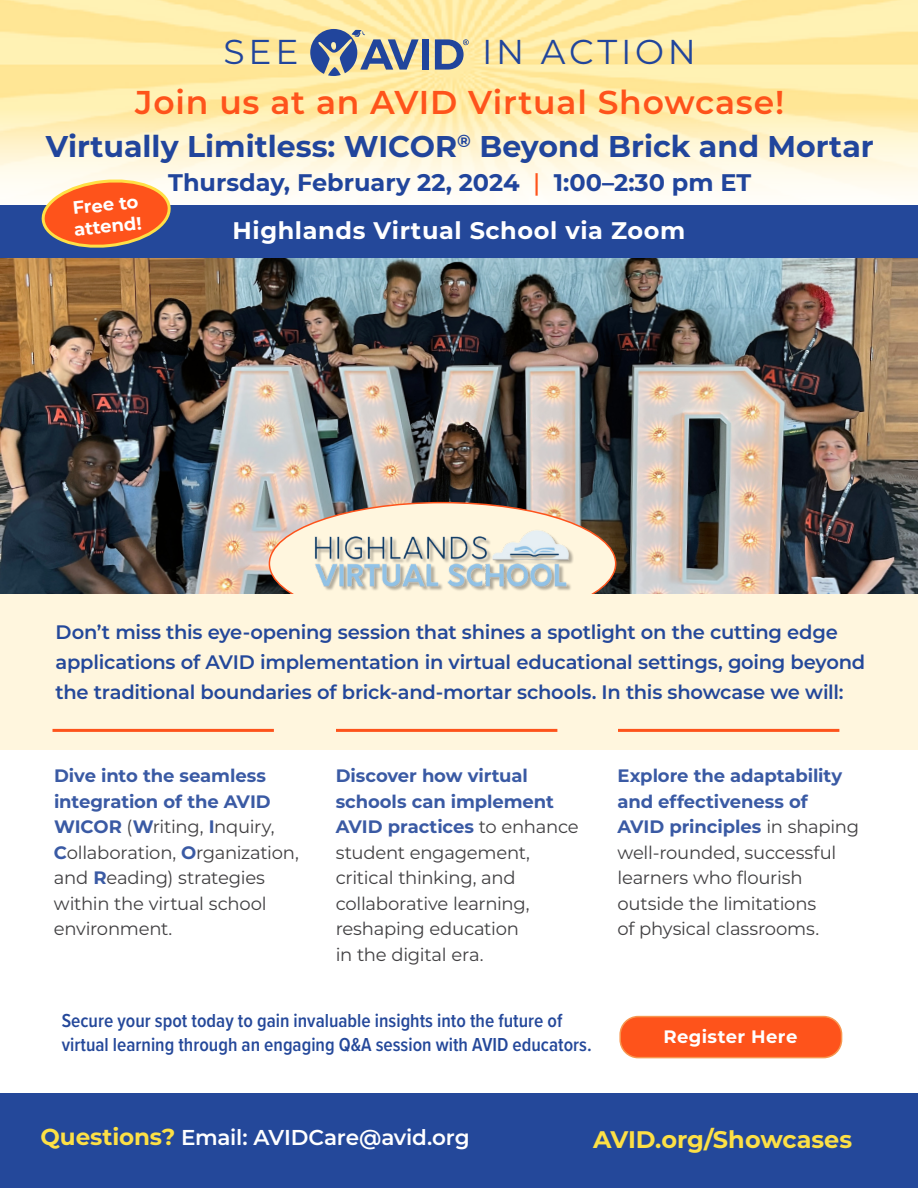
<style>
.page{position:relative;width:918px;height:1188px;background:#fff}
.page>*{position:absolute;margin:0;border:0;box-sizing:border-box;transform-origin:0 0}
.t1{font:34.5px "Montserrat";letter-spacing:.11em;color:#21459c}
.t2{font:600 33px "Montserrat";letter-spacing:.025em;color:#fe531b}
.t3{font:700 30px "Montserrat";color:#21459c}
.t4{font:700 24px/48.4px "Montserrat";letter-spacing:.02em;color:#21459c;text-align:center}
.t5{font:700 24px "Montserrat";color:#fde045}
.t6{font:600 21.6px "Montserrat";letter-spacing:-.01em;color:#fff}
.t7{font:600 19.5px/30px "Montserrat";letter-spacing:-.015em;color:#24489a}
.t8{font:600 19.5px/23.4px "Proxima Nova Cond";color:#24489a}
.t9{font:18px/25.5px "Montserrat";letter-spacing:-.015em;color:#414042}
.t10{font:700 18px/21.6px "Montserrat";letter-spacing:.02em;color:#fff}
.s1{font-weight:500;color:#fe531b}
.s2{color:#fff}
.s3{font-weight:700;color:#3a5aa4}
.s4{font-weight:700;font-size:23.1px;color:#fde045}
</style>
<div class="page">
<img style="left:0;top:258px;width:918px;height:337px">
<div style="left:0;top:595px;width:918px;height:155px;background:#fff6de"></div>
<div style="left:0;top:1094px;width:918px;height:94px;background:#24489a"></div>
<div style="left:620px;top:1017px;width:222px;height:41px;background:#fe531b;border-radius:18px"></div>
<div style="left:619px;top:1016px;width:223px;height:42px;border:2px solid #f79750;border-radius:18px"></div>
<img style="left:0;top:0;width:918px;height:206px">
<svg style="left:310px;top:29px;width:109px;height:47px;background:#9ea29f"></svg>
<div style="left:422px;top:39px;width:7px;height:31px;background:#21459c"></div>
<svg style="left:435px;top:39px;width:34px;height:31px"></svg>
<div style="left:0;top:206px;width:918px;height:52px;background:#24489a"></div>
<svg style="left:41px;top:178px;width:130px;height:70px"></svg>
<hr style="left:52px;top:729px;width:222px;height:3px;background:#fe531b">
<hr style="left:336px;top:729px;width:221px;height:3px;background:#fe531b">
<hr style="left:618px;top:729px;width:221px;height:3px;background:#fe531b">
<img style="left:274px;top:412px;width:340px;height:183px">
<h1 class="t1" style="left:224px;top:28px;width:76px">SEE</h1>
<h1 class="t1" style="left:482px;top:28px;width:215px">IN ACTION</h1>
<h2 class="t2" style="left:135px;top:79px;width:651px">Join us at an AVID Virtual Showcase!</h2>
<h3 class="t3" style="left:46px;top:125px;width:829px">Virtually Limitless: WICOR<sup>®</sup> Beyond Brick and Mortar</h3>
<h3 class="t4" style="left:168px;top:157px;width:585px">Thursday, February 22, 2024 <span class="s1">|</span> 1:00–2:30 pm ET<br><span class="s2">Highlands Virtual School via Zoom</span></h3>
<p class="t10" style="left:71px;top:197px;width:69px;rotate:-6deg">Free to attend!</p>
<p class="t7" style="left:56px;top:616px;width:811px">Don’t miss this eye-opening session that shines a spotlight on the cutting edge applications of AVID implementation in virtual educational settings, going beyond the traditional boundaries of brick-and-mortar schools. In this showcase we will:</p>
<p class="t9" style="left:54px;top:763px;width:247px"><span class="s3">Dive into the seamless integration of the AVID<br>WICOR</span> (<span class="s3">W</span>riting, <span class="s3">I</span>nquiry,<br><span class="s3">C</span>ollaboration, <span class="s3">O</span>rganization, and <span class="s3">R</span>eading) strategies within the virtual school environment.</p>
<p class="t9" style="left:336px;top:763px;width:245px"><span class="s3">Discover how virtual schools can implement<br>AVID practices</span> to enhance student engagement, critical thinking, and collaborative learning, reshaping education<br>in the digital era.</p>
<p class="t9" style="left:617px;top:763px;width:243px"><span class="s3">Explore the adaptability and effectiveness of<br>AVID principles</span> in shaping well-rounded, successful learners who flourish outside the limitations<br>of physical classrooms.</p>
<p class="t8" style="left:62px;top:1009px;width:531px">Secure your spot today to gain invaluable insights into the future of virtual learning through an engaging Q&amp;A session with AVID educators.</p>
<p class="t10" style="left:663px;top:1025px;width:135px">Register Here</p>
<p class="t6" style="left:40px;top:1122px;width:431px"><span class="s4">Questions?</span> Email: AVIDCare@avid.org</p>
<h3 class="t5" style="left:593px;top:1122px;width:261px">AVID.org/Showcases</h3>
</div>
